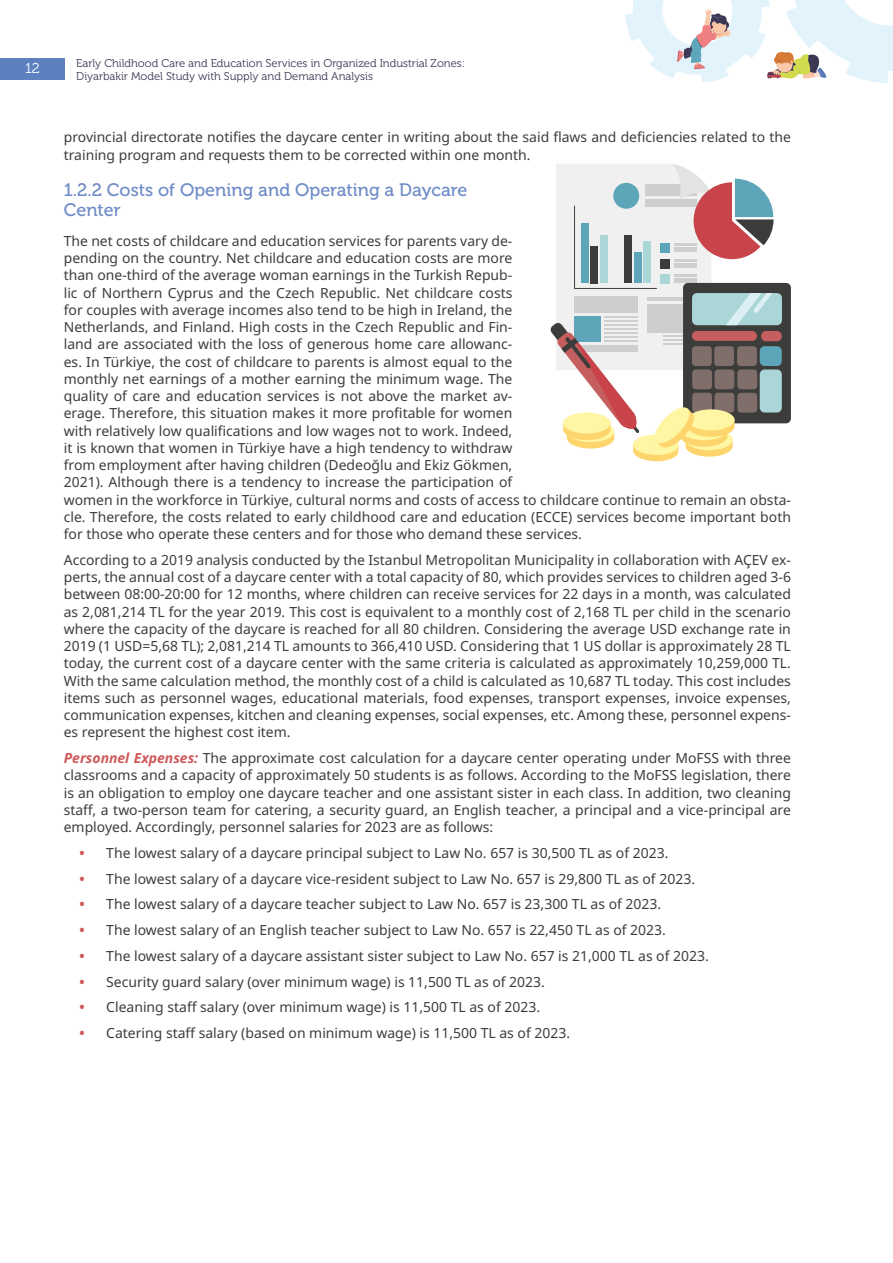
<style>
.page{position:relative;width:893px;height:1263px;background:#fff}
.page>*{position:absolute;margin:0;border:0;box-sizing:border-box;transform-origin:0 0}
.t1{font:18px/19.5px "Museo 500";color:#6e8bc7}
.t2{font:14.25px "Museo 300";color:#fff}
.t3{font:13.95px/17.2px "Noto Sans";color:#3c3c3b}
.t4{font:11.25px/12.8px "Museo 300";color:#3c3755}
.s1{font-weight:700;font-style:italic;color:#cf585a}
</style>
<div class="page">
<div style="left:683px;top:283px;width:108px;height:140px;background:#3c3c3b;border-radius:5px"></div>
<svg style="left:550px;top:164px;width:232px;height:297px"></svg>
<div style="left:563px;top:412px;width:47px;height:22px;background:#fff6a4;border-radius:50%"></div>
<div style="left:0;top:59px;width:65px;height:21px;background:#5c80c0"></div>
<svg style="left:625px;top:0;width:268px;height:83px"></svg>
<p class="t2" style="left:25px;top:61px;width:16px">12</p>
<p class="t4" style="left:76px;top:57px;width:390px">Early Childhood Care and Education Services in Organized Industrial Zones:<br>Diyarbakir Model Study with Supply and Demand Analysis</p>
<p class="t3" style="left:64px;top:129px;width:729px">provincial directorate notifies the daycare center in writing about the said flaws and deficiencies related to the training program and requests them to be corrected within one month.</p>
<p class="t1" style="left:64px;top:181px;width:405px">1.2.2 Costs of Opening and Operating a Daycare<br>Center</p>
<p class="t3" style="left:64px;top:232px;width:729px">The net costs of childcare and education services for parents vary de-<br>pending on the country. Net childcare and education costs are more<br>than one-third of the average woman earnings in the Turkish Repub-<br>lic of Northern Cyprus and the Czech Republic. Net childcare costs<br>for couples with average incomes also tend to be high in Ireland, the<br>Netherlands, and Finland. High costs in the Czech Republic and Fin-<br>land are associated with the loss of generous home care allowanc-<br>es. In Türkiye, the cost of childcare to parents is almost equal to the<br>monthly net earnings of a mother earning the minimum wage. The<br>quality of care and education services is not above the market av-<br>erage. Therefore, this situation makes it more profitable for women<br>with relatively low qualifications and low wages not to work. Indeed,<br>it is known that women in Türkiye have a high tendency to withdraw<br>from employment after having children (Dedeoğlu and Ekiz Gökmen,<br>2021). Although there is a tendency to increase the participation of<br>women in the workforce in Türkiye, cultural norms and costs of access to childcare continue to remain an obsta&shy;cle. Therefore, the costs related to early childhood care and education (ECCE) services become important both for those who operate these centers and for those who demand these services.</p>
<p class="t3" style="left:64px;top:551px;width:729px;text-align:justify">According to a 2019 analysis conducted by the Istanbul Metropolitan Municipality in collaboration with AÇEV ex&shy;perts, the annual cost of a daycare center with a total capacity of 80, which provides services to children aged 3-6 between 08:00-20:00 for 12 months, where children can receive services for 22 days in a month, was calculated as 2,081,214 TL for the year 2019. This cost is equivalent to a monthly cost of 2,168 TL per child in the scenario where the capacity of the daycare is reached for all 80 children. Considering the average USD exchange rate in 2019 (1 USD=5,68 TL); 2,081,214 TL amounts to 366,410 USD. Considering that 1 US dollar is approximately 28 TL today, the current cost of a daycare center with the same criteria is calculated as approximately 10,259,000 TL.<br>With the same calculation method, the monthly cost of a child is calculated as 10,687 TL today. This cost includes items such as personnel wages, educational materials, food expenses, transport expenses, invoice expenses, communication expenses, kitchen and cleaning expenses, social expenses, etc. Among these, personnel expens&shy;es represent the highest cost item.</p>
<p class="t3" style="left:64px;top:750px;width:729px;text-align:justify"><span class="s1">Personnel Expenses:</span> The approximate cost calculation for a daycare center operating under MoFSS with three classrooms and a capacity of approximately 50 students is as follows. According to the MoFSS legislation, there is an obligation to employ one daycare teacher and one assistant sister in each class. In addition, two cleaning staff, a two-person team for catering, a security guard, an English teacher, a principal and a vice-principal are employed. Accordingly, personnel salaries for 2023 are as follows:</p>
<p class="t3" style="left:79px;top:844px;width:591px"><span class="s1">•</span> The lowest salary of a daycare principal subject to Law No. 657 is 30,500 TL as of 2023.</p>
<p class="t3" style="left:79px;top:870px;width:617px"><span class="s1">•</span> The lowest salary of a daycare vice-resident subject to Law No. 657 is 29,800 TL as of 2023.</p>
<p class="t3" style="left:79px;top:896px;width:583px"><span class="s1">•</span> The lowest salary of a daycare teacher subject to Law No. 657 is 23,300 TL as of 2023.</p>
<p class="t3" style="left:79px;top:922px;width:588px"><span class="s1">•</span> The lowest salary of an English teacher subject to Law No. 657 is 22,450 TL as of 2023.</p>
<p class="t3" style="left:79px;top:947px;width:631px"><span class="s1">•</span> The lowest salary of a daycare assistant sister subject to Law No. 657 is 21,000 TL as of 2023.</p>
<p class="t3" style="left:79px;top:973px;width:467px"><span class="s1">•</span> Security guard salary (over minimum wage) is 11,500 TL as of 2023.</p>
<p class="t3" style="left:79px;top:999px;width:462px"><span class="s1">•</span> Cleaning staff salary (over minimum wage) is 11,500 TL as of 2023.</p>
<p class="t3" style="left:79px;top:1025px;width:492px"><span class="s1">•</span> Catering staff salary (based on minimum wage) is 11,500 TL as of 2023.</p>
</div>
